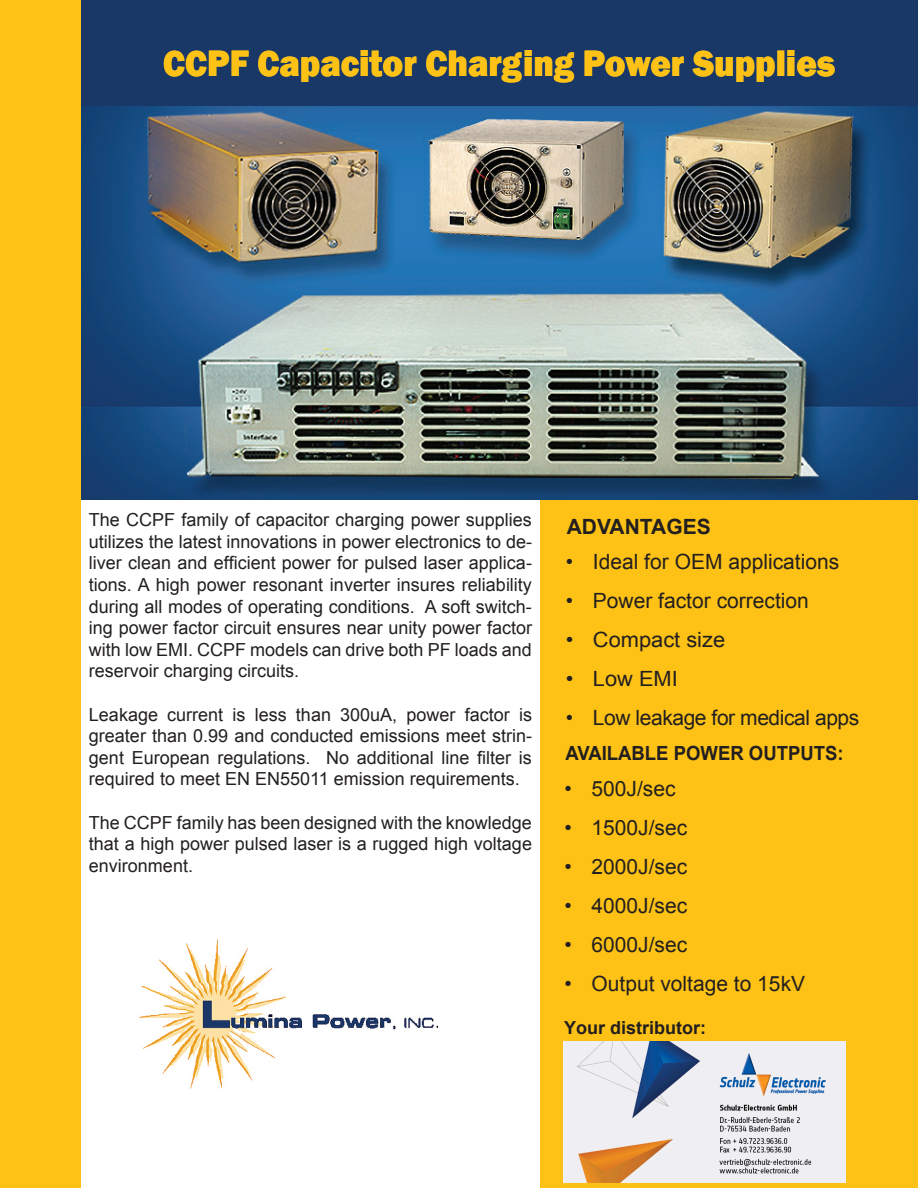
<style>
.page{position:relative;width:918px;height:1188px;background:#fff}
.page>*{position:absolute;margin:0;border:0;box-sizing:border-box;transform-origin:0 0}
.t1{font:800 37.8px "Franklin Gothic";color:#fdc215;scale:.92 1}
.t2{font:21px "Arial";color:#231f20}
.t3{font:21px "Arial";letter-spacing:-.02em;color:#231f20}
.t4{font:21px "Arial";color:#231f20;scale:1.04 1}
.t5{font:700 21px "Arial";color:#231f20}
.t6{font:700 19.5px "Arial";color:#231f20;scale:.95 1}
.t7{font:18px/21.6px "Arial";color:#231f20;text-align:justify}
.t8{font:700 18px "Arial";color:#221e1f}
</style>
<div class="page">
<div style="left:0;top:0;width:81px;height:1188px;background:#fdc215"></div>
<div style="left:81px;top:0;width:837px;height:118px;background:#1a3867"></div>
<div style="left:540px;top:500px;width:378px;height:688px;background:#fdc215"></div>
<img style="left:139px;top:939px;width:299px;height:150px">
<img style="left:81px;top:106px;width:837px;height:394px">
<img style="left:564px;top:1041px;width:282px;height:142px">
<h1 class="t1" style="left:163px;top:38px;width:732px">CCPF Capacitor Charging Power Supplies</h1>
<p class="t7" style="left:89px;top:509px;width:445px">The CCPF family of capacitor charging power supplies utilizes the latest innovations in power electronics to de&shy;liver clean and efficient power for pulsed laser applica&shy;tions. A high power resonant inverter insures reliability during all modes of operating conditions. A soft switch&shy;ing power factor circuit ensures near unity power factor with low EMI. CCPF models can drive both PF loads and reservoir charging circuits.</p>
<p class="t7" style="left:89px;top:704px;width:445px">Leakage current is less than 300uA, power factor is greater than 0.99 and conducted emissions meet strin&shy;gent European regulations. No additional line filter is required to meet EN EN55011 emission requirements.</p>
<p class="t7" style="left:89px;top:812px;width:445px">The CCPF family has been designed with the knowledge that a high power pulsed laser is a rugged high voltage environment.</p>
<p class="t5" style="left:567px;top:512px;width:145px">ADVANTAGES</p>
<p class="t2" style="left:566px;top:548px;width:275px">• Ideal for OEM applications</p>
<p class="t2" style="left:566px;top:587px;width:244px">• Power factor correction</p>
<p class="t4" style="left:566px;top:626px;width:155px">• Compact size</p>
<p class="t4" style="left:566px;top:665px;width:109px">• Low EMI</p>
<p class="t3" style="left:566px;top:704px;width:295px">• Low leakage for medical apps</p>
<p class="t6" style="left:565px;top:740px;width:294px">AVAILABLE POWER OUTPUTS:</p>
<p class="t2" style="left:565px;top:775px;width:113px">• 500J/sec</p>
<p class="t2" style="left:565px;top:814px;width:124px">• 1500J/sec</p>
<p class="t2" style="left:565px;top:853px;width:124px">• 2000J/sec</p>
<p class="t2" style="left:565px;top:892px;width:124px">• 4000J/sec</p>
<p class="t2" style="left:565px;top:931px;width:124px">• 6000J/sec</p>
<p class="t2" style="left:565px;top:970px;width:242px">• Output voltage to 15kV</p>
<p class="t8" style="left:564px;top:1015px;width:144px">Your distributor:</p>
</div>
